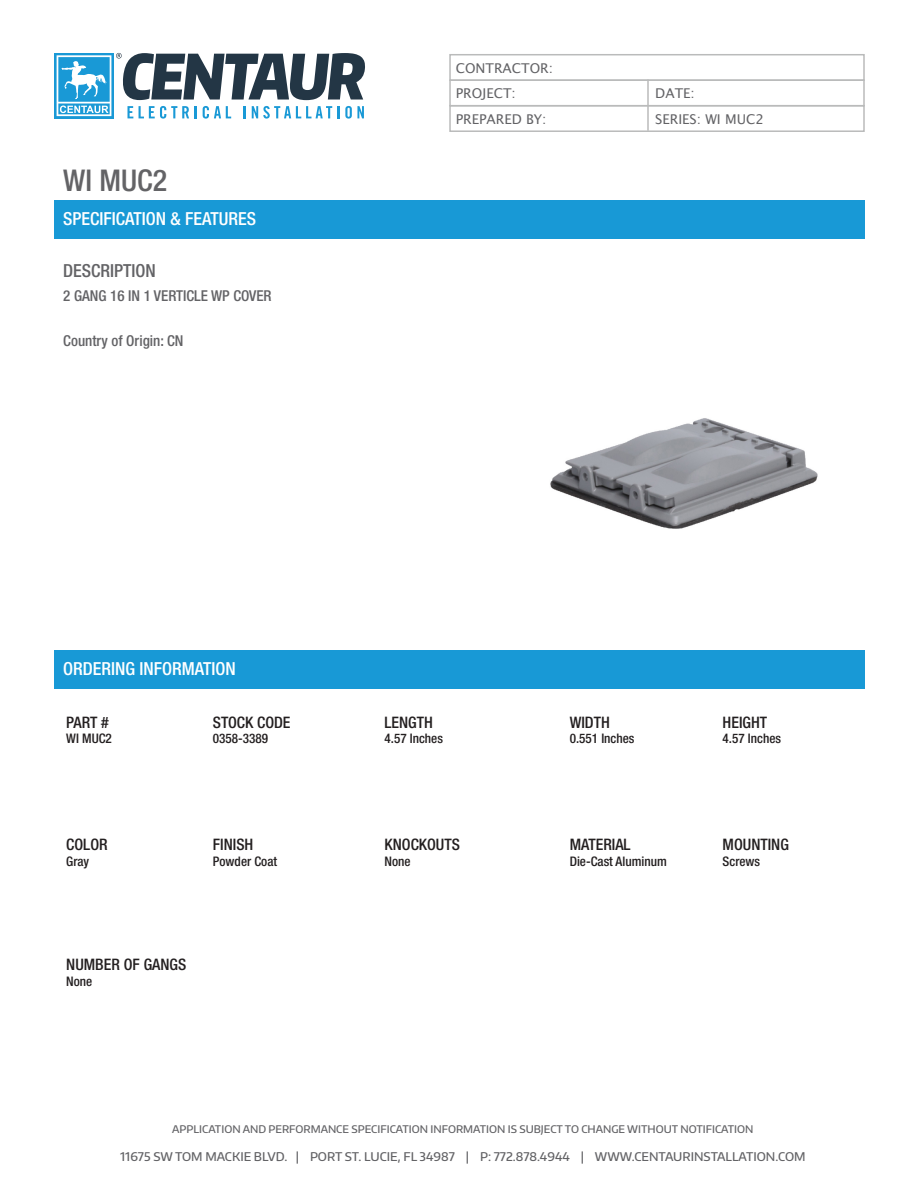
<style>
.page{position:relative;width:918px;height:1188px;background:#fff}
.page>*{position:absolute;margin:0;border:0;box-sizing:border-box;transform-origin:0 0}
.t1{font:500 condensed 30px "Helvetica Neue";color:#636366}
.t2{font:500 condensed 18px "Helvetica Neue";color:#fff}
.t3{font:500 condensed 18px "Helvetica Neue";color:#636366}
.t4{font:500 condensed 15.9px "Helvetica Neue";color:#231f20}
.t5{font:500 condensed 15px "Helvetica Neue";color:#636366}
.t6{font:13.5px "Lucida Grande";color:#636366}
.t7{font:500 condensed 13.2px "Helvetica Neue";color:#231f20}
.t8{font:500 12px "Encode Sans Normal";color:#636366}
.t9{font:500 10.5px "Encode Sans Normal";color:#636366}
</style>
<div class="page">
<svg style="left:54px;top:53px;width:3px;height:65px"></svg>
<svg style="left:57px;top:53px;width:308px;height:65px"></svg>
<div style="left:449px;top:54px;width:416px;height:27px;border:2px solid #babbbb"></div>
<div style="left:449px;top:79px;width:416px;height:27px;border:2px solid #babbbb"></div>
<hr style="left:647px;top:80px;width:2px;height:25px;background:#babbbb">
<div style="left:449px;top:105px;width:416px;height:27px;border:2px solid #babbbb"></div>
<hr style="left:647px;top:106px;width:2px;height:24px;background:#babbbb">
<div style="left:54px;top:200px;width:811px;height:39px;background:#1899d6"></div>
<div style="left:54px;top:650px;width:811px;height:39px;background:#1899d6"></div>
<img style="left:550px;top:418px;width:268px;height:111px">
<p class="t1" style="left:63px;top:163px;width:105px">WI MUC2</p>
<p class="t2" style="left:63px;top:208px;width:195px">SPECIFICATION &amp; FEATURES</p>
<p class="t3" style="left:63px;top:260px;width:94px">DESCRIPTION</p>
<p class="t5" style="left:63px;top:286px;width:210px">2 GANG 16 IN 1 VERTICLE WP COVER</p>
<p class="t5" style="left:63px;top:331px;width:122px">Country of Origin: CN</p>
<p class="t6" style="left:456px;top:60px;width:99px">CONTRACTOR:</p>
<p class="t6" style="left:456px;top:86px;width:62px">PROJECT:</p>
<p class="t6" style="left:655px;top:86px;width:41px">DATE:</p>
<p class="t6" style="left:456px;top:111px;width:92px">PREPARED BY:</p>
<p class="t6" style="left:655px;top:111px;width:110px">SERIES: WI MUC2</p>
<p class="t2" style="left:63px;top:658px;width:174px">ORDERING INFORMATION</p>
<p class="t4" style="left:66px;top:712px;width:44px">PART #</p>
<p class="t7" style="left:66px;top:731px;width:47px">WI MUC2</p>
<p class="t4" style="left:213px;top:712px;width:79px">STOCK CODE</p>
<p class="t7" style="left:213px;top:731px;width:57px">0358-3389</p>
<p class="t4" style="left:66px;top:835px;width:43px">COLOR</p>
<p class="t7" style="left:66px;top:854px;width:24px">Gray</p>
<p class="t4" style="left:213px;top:835px;width:42px">FINISH</p>
<p class="t7" style="left:213px;top:854px;width:66px">Powder Coat</p>
<p class="t4" style="left:66px;top:955px;width:121px">NUMBER OF GANGS</p>
<p class="t7" style="left:66px;top:974px;width:28px">None</p>
<p class="t4" style="left:385px;top:712px;width:50px">LENGTH</p>
<p class="t7" style="left:385px;top:731px;width:60px">4.57 Inches</p>
<p class="t4" style="left:385px;top:835px;width:77px">KNOCKOUTS</p>
<p class="t7" style="left:385px;top:854px;width:28px">None</p>
<p class="t4" style="left:570px;top:712px;width:42px">WIDTH</p>
<p class="t7" style="left:570px;top:731px;width:66px">0.551 Inches</p>
<p class="t4" style="left:570px;top:835px;width:63px">MATERIAL</p>
<p class="t7" style="left:570px;top:854px;width:99px">Die-Cast Aluminum</p>
<p class="t4" style="left:723px;top:712px;width:46px">HEIGHT</p>
<p class="t7" style="left:723px;top:731px;width:60px">4.57 Inches</p>
<p class="t4" style="left:723px;top:835px;width:68px">MOUNTING</p>
<p class="t7" style="left:723px;top:854px;width:39px">Screws</p>
<p class="t9" style="left:172px;top:1122px;width:583px">APPLICATION AND PERFORMANCE SPECIFICATION INFORMATION IS SUBJECT TO CHANGE WITHOUT NOTIFICATION</p>
<p class="t8" style="left:120px;top:1149px;width:687px">11675 SW TOM MACKIE BLVD. | PORT ST. LUCIE, FL 34987 | P: 772.878.4944 | WWW.CENTAURINSTALLATION.COM</p>
</div>
